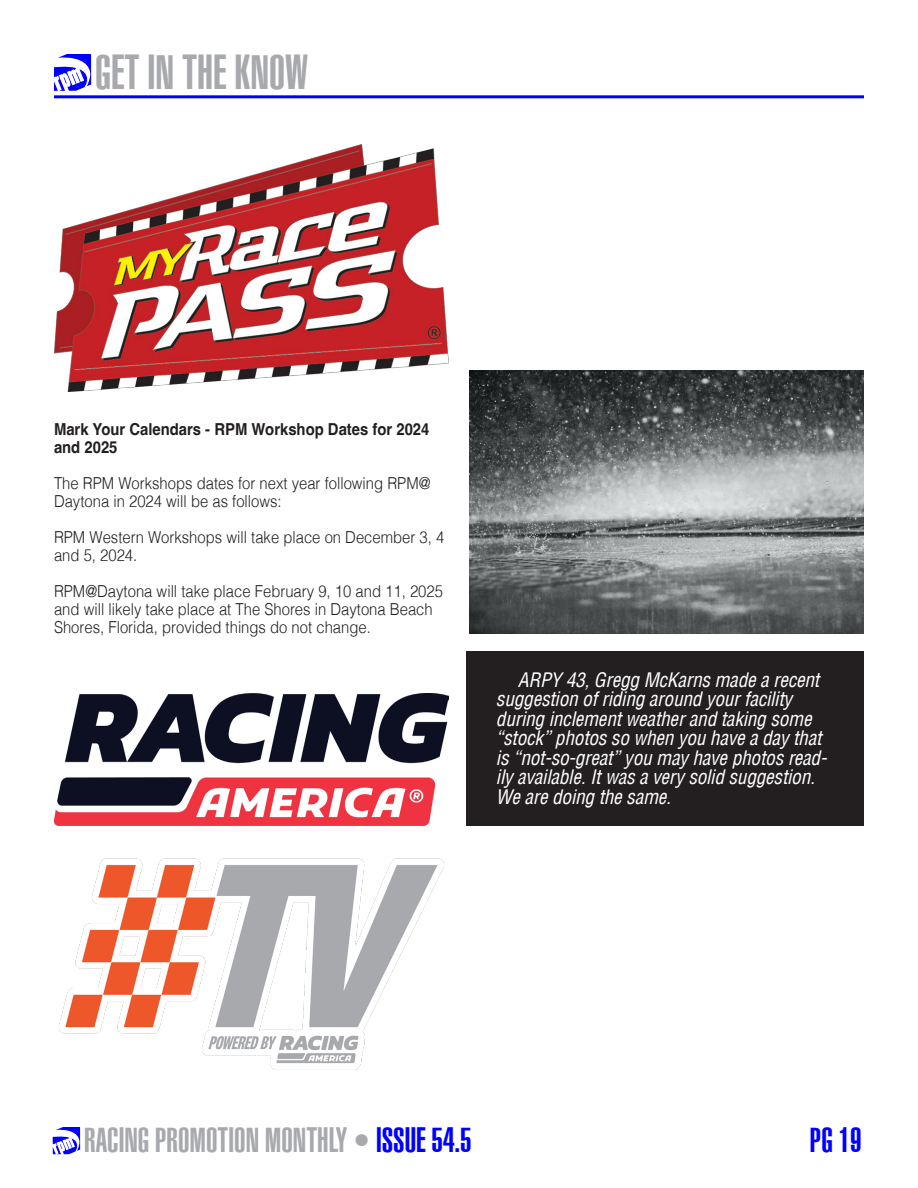
<style>
.page{position:relative;width:918px;height:1188px;background:#fff}
.page>*{position:absolute;margin:0;border:0;box-sizing:border-box;transform-origin:0 0}
.t1{font:900 extra-condensed 48px "Helvetica";color:#a8a9ad}
.t2{font:900 extra-condensed 34.5px "Helvetica";color:#a8a9ad}
.t3{font:900 extra-condensed 34.5px "Helvetica";color:#00f}
.body_text_12pt_leading{font:italic condensed 19.5px/19.5px "Helvetica";letter-spacing:-.01em;color:#fff}
.CAPTION_NEW{font:300 16.5px/18px "Helvetica";color:#231f20;scale:.9 1}
.CAPTION_NEW-2{font:700 16.5px/18px "Helvetica";color:#231f20;scale:.9 1}
.s1{color:#00f}
</style>
<div class="page">
<svg style="left:53px;top:1127px;width:27px;height:27px"></svg>
<svg style="left:54px;top:54px;width:37px;height:37px"></svg>
<hr style="left:54px;top:95px;width:810px;height:3px;background:#00f">
<img style="left:54px;top:145px;width:395px;height:246px">
<img style="left:59px;top:858px;width:385px;height:212px">
<img style="left:54px;top:694px;width:395px;height:131px">
<img style="left:469px;top:370px;width:395px;height:263px">
<div style="left:467px;top:651px;width:397px;height:174px;background:#231f20"></div>
<p class="t1" style="left:95px;top:50px;width:215px">GET IN THE KNOW</p>
<p class="CAPTION_NEW-2" style="left:54px;top:420px;width:419px">Mark Your Calendars - RPM Workshop Dates for 2024 and 2025</p>
<p class="CAPTION_NEW" style="left:54px;top:473px;width:420px">The RPM Workshops dates for next year following RPM@<br>Daytona in 2024 will be as follows:</p>
<p class="CAPTION_NEW" style="left:54px;top:527px;width:435px">RPM Western Workshops will take place on December 3, 4 and 5, 2024.</p>
<p class="CAPTION_NEW" style="left:54px;top:581px;width:434px">RPM@Daytona will take place February 9, 10 and 11, 2025 and will likely take place at The Shores in Daytona Beach<br>Shores, Florida, provided things do not change.</p>
<p class="body_text_12pt_leading" style="left:496px;top:672px;width:333px;text-indent:22px">ARPY 43, Gregg McKarns made a recent suggestion of riding around your facility during inclement weather and taking some “stock” photos so when you have a day that is “not-so-great” you may have photos read&shy;ily available. It was a very solid suggestion.<br>We are doing the same.</p>
<h2 class="t2" style="left:84px;top:1124px;width:389px">RACING PROMOTION MONTHLY • <span class="s1">ISSUE 54.5</span></h2>
<h2 class="t3" style="left:810px;top:1124px;width:53px">PG 19</h2>
</div>
